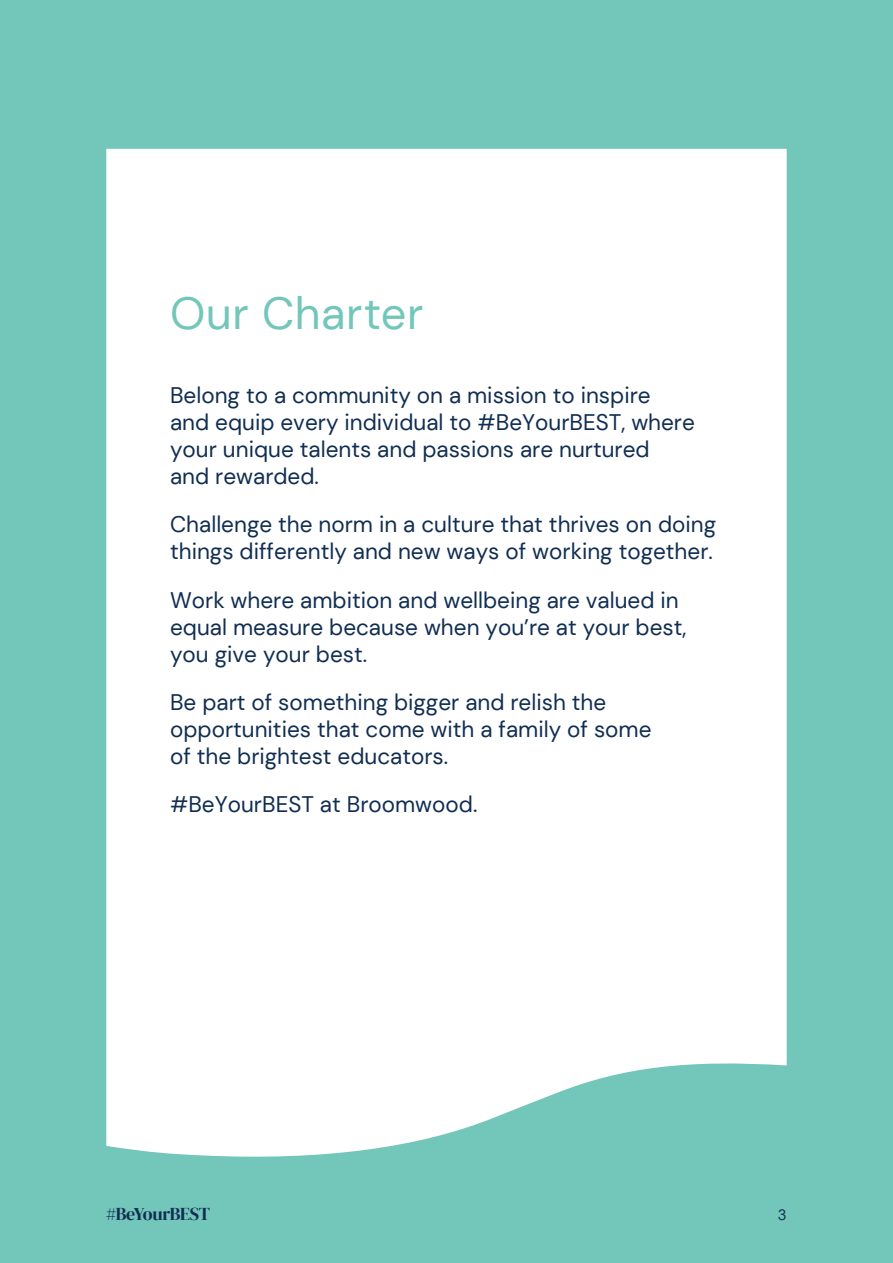
<style>
.page{position:relative;width:893px;height:1263px;background:#73c6ba}
.page>*{position:absolute;margin:0;border:0;box-sizing:border-box;transform-origin:0 0}
.t1{font:45px "DM Sans";letter-spacing:.015em;color:#73c6ba}
.t2{font:22.5px/27px "DM Sans";color:#112e52}
.t3{font:18px "DM Serif Display";letter-spacing:-.025em;color:#112e52}
.t4{font:15px "DM Sans";color:#112e52}
</style>
<div class="page">
<div style="left:106px;top:149px;width:681px;height:1008px;background:#fff"></div>
<h1 class="t1" style="left:170px;top:293px;width:255px">Our Charter</h1>
<p class="t2" style="left:170px;top:383px;width:526px">Belong to a community on a mission to inspire and equip every individual to #BeYourBEST, where your unique talents and passions are nurtured<br>and rewarded.</p>
<p class="t2" style="left:170px;top:512px;width:547px">Challenge the norm in a culture that thrives on doing things differently and new ways of working together.</p>
<p class="t2" style="left:170px;top:586px;width:518px">Work where ambition and wellbeing are valued in equal measure because when you’re at your best, you give your best.</p>
<p class="t2" style="left:170px;top:688px;width:483px">Be part of something bigger and relish the opportunities that come with a family of some of the brightest educators.</p>
<p class="t2" style="left:170px;top:791px;width:309px">#BeYourBEST at Broomwood.</p>
<p class="t3" style="left:106px;top:1208px;width:105px">#BeYourBEST</p>
<p class="t4" style="left:778px;top:1208px;width:10px">3</p>
</div>
